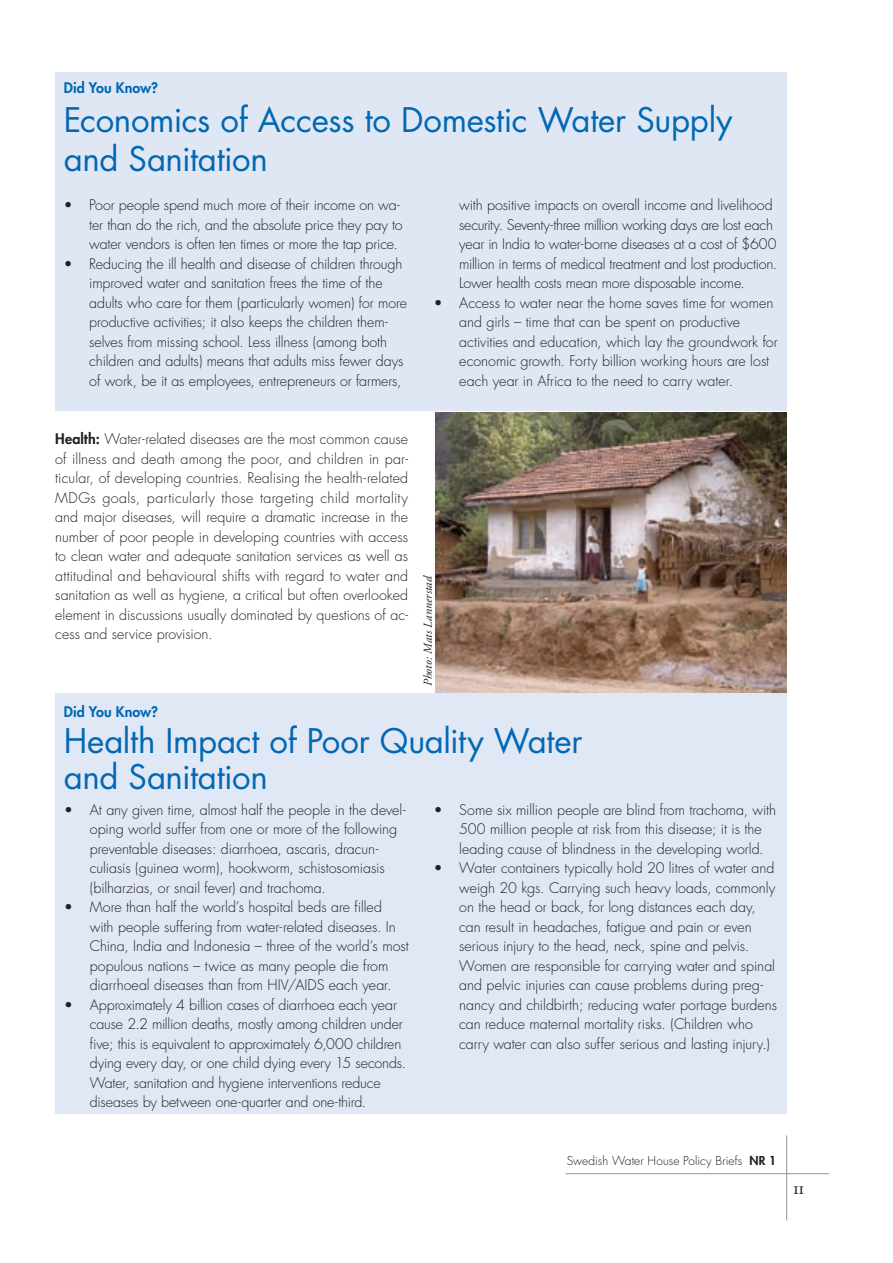
<style>
.page{position:relative;width:893px;height:1263px;background:#fff}
.page>*{position:absolute;margin:0;border:0;box-sizing:border-box;transform-origin:0 0}
.underrubrik{font:33px/39px "Futura";letter-spacing:-.01em;color:#0168b3}
.bulletpoint{font:300 14.25px/19.5px "Futura";letter-spacing:-.005em;color:#231f20}
.brödtext{font:300 14.25px/19.5px "Futura";letter-spacing:-.005em;color:#231f20;text-align:justify}
.mellanrubrik{font:800 14.25px "Futura";letter-spacing:.005em;color:#0168b3}
.t1{font:300 12px "Futura";letter-spacing:.005em;color:#231f20}
.photocredit{font:italic 12px "Adobe Garamond";letter-spacing:.015em;color:#231f20}
.s1{font-weight:800}
</style>
<div class="page">
<hr style="left:786px;top:1135px;width:1px;height:85px;background:#939598">
<hr style="left:566px;top:1173px;width:263px;height:1px;background:#939598">
<img style="left:436px;top:412px;width:351px;height:282px">
<div style="left:55px;top:72px;width:732px;height:339px;background:#e0e7f4"></div>
<div style="left:55px;top:694px;width:732px;height:420px;background:#e1e8f5"></div>
<p class="mellanrubrik" style="left:64px;top:78px;width:96px">Did You Know?</p>
<p class="underrubrik" style="left:64px;top:100px;width:670px">Economics of Access to Domestic Water Supply and Sanitation</p>
<p class="bulletpoint" style="left:89px;top:195px;width:315px;text-indent:-26px">• Poor people spend much more of their income on wa&shy;ter than do the rich, and the absolute price they pay to water vendors is often ten times or more the tap price.</p>
<p class="bulletpoint" style="left:89px;top:254px;width:319px;text-indent:-26px">• Reducing the ill health and disease of children through improved water and sanitation frees the time of the adults who care for them (particularly women) for more productive activities; it also keeps the children them&shy;selves from missing school. Less illness (among both children and adults) means that adults miss fewer days of work, be it as employees, entrepreneurs or farmers,</p>
<p class="bulletpoint" style="left:459px;top:195px;width:319px">with positive impacts on overall income and livelihood security. Seventy-three million working days are lost each year in India to water-borne diseases at a cost of $600 million in terms of medical treatment and lost production.<br>Lower health costs mean more disposable income.</p>
<p class="bulletpoint" style="left:459px;top:293px;width:320px;text-indent:-26px">• Access to water near the home saves time for women and girls – time that can be spent on productive activities and education, which lay the groundwork for economic growth. Forty billion working hours are lost each year in Africa to the need to carry water.</p>
<p class="brödtext" style="left:55px;top:429px;width:354px"><span class="s1">Health:</span> Water-related diseases are the most common cause of illness and death among the poor, and children in par&shy;ticular, of developing countries. Realising the health-related MDGs goals, particularly those targeting child mortality and major diseases, will require a dramatic increase in the number of poor people in developing countries with access to clean water and adequate sanitation services as well as attitudinal and behavioural shifts with regard to water and sanitation as well as hygiene, a critical but often overlooked element in discussions usually dominated by questions of ac&shy;cess and service provision.</p>
<p class="photocredit" style="left:421px;top:686px;width:113px;rotate:-90deg">Photo: Mats Lannerstad</p>
<p class="mellanrubrik" style="left:64px;top:702px;width:96px">Did You Know?</p>
<p class="underrubrik" style="left:64px;top:722px;width:520px;line-height:36px">Health Impact of Poor Quality Water and Sanitation</p>
<p class="bulletpoint" style="left:90px;top:800px;width:317px;text-indent:-26px">• At any given time, almost half the people in the devel&shy;oping world suffer from one or more of the following preventable diseases: diarrhoea, ascaris, dracun&shy;culiasis (guinea worm), hookworm, schistosomiasis (bilharzias, or snail fever) and trachoma.</p>
<p class="bulletpoint" style="left:90px;top:897px;width:320px;text-indent:-26px">• More than half the world’s hospital beds are filled with people suffering from water-related diseases. In China, India and Indonesia – three of the world’s most populous nations – twice as many people die from diarrhoeal diseases than from HIV/AIDS each year.</p>
<p class="bulletpoint" style="left:90px;top:995px;width:318px;text-indent:-26px">• Approximately 4 billion cases of diarrhoea each year cause 2.2 million deaths, mostly among children under five; this is equivalent to approximately 6,000 children dying every day, or one child dying every 15 seconds.<br>Water, sanitation and hygiene interventions reduce diseases by between one-quarter and one-third.</p>
<p class="bulletpoint" style="left:459px;top:800px;width:319px;text-indent:-26px">• Some six million people are blind from trachoma, with<br>500 million people at risk from this disease; it is the leading cause of blindness in the developing world.</p>
<p class="bulletpoint" style="left:459px;top:858px;width:319px;text-indent:-26px">• Water containers typically hold 20 litres of water and weigh 20 kgs. Carrying such heavy loads, commonly on the head or back, for long distances each day, can result in headaches, fatigue and pain or even serious injury to the head, neck, spine and pelvis.<br>Women are responsible for carrying water and spinal and pelvic injuries can cause problems during preg&shy;nancy and childbirth; reducing water portage burdens can reduce maternal mortality risks. (Children who carry water can also suffer serious and lasting injury.)</p>
<p class="t1" style="left:567px;top:1153px;width:211px">Swedish Water House Policy Briefs <span class="s1">NR 1</span></p>
</div>
